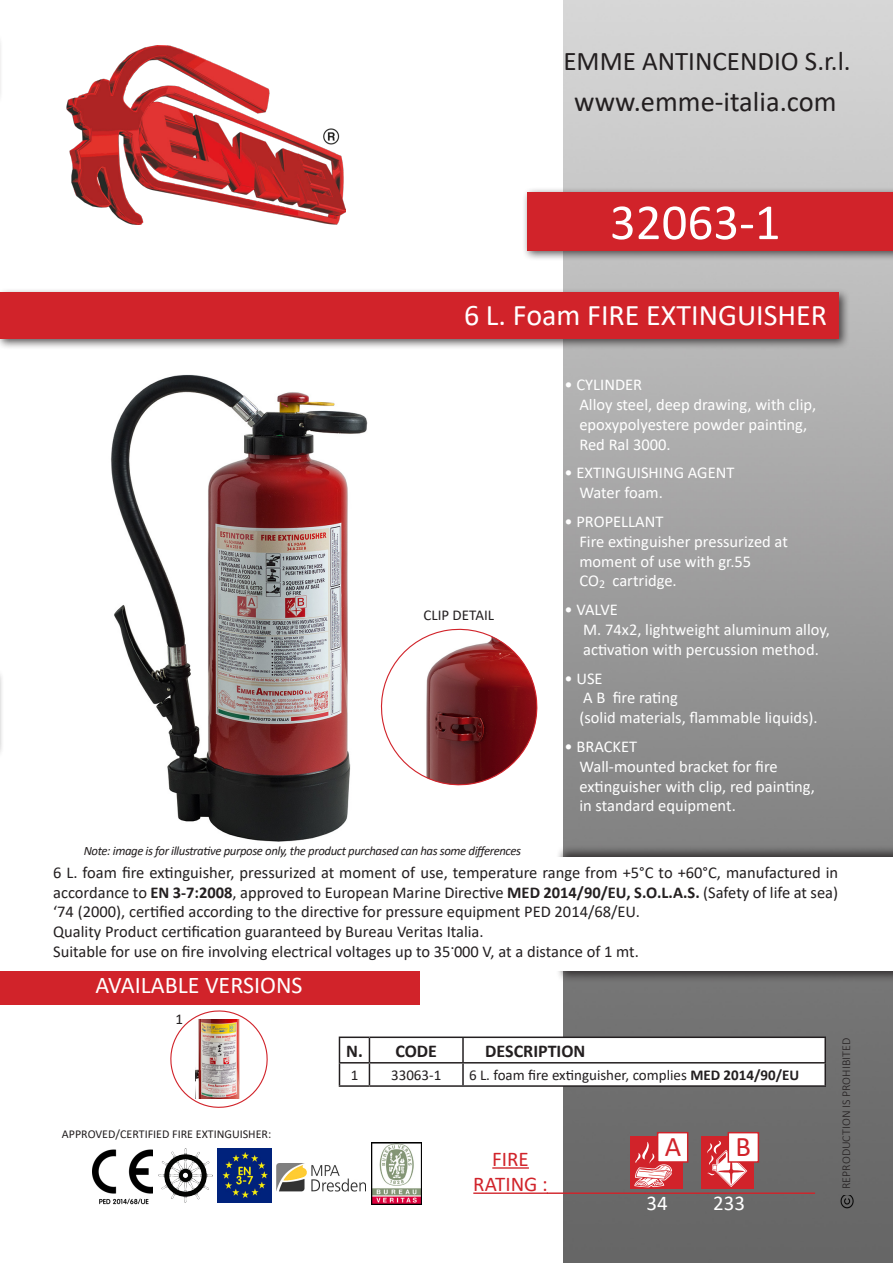
<style>
.page{position:relative;width:893px;height:1263px;background:#fff}
.page>*{position:absolute;margin:0;border:0;box-sizing:border-box;transform-origin:0 0}
.t1{font:51px "Calibri";color:#fff}
.t2{font:30px "Calibri";color:#fff}
.t3{font:28.5px "Calibri";color:#231f20}
.codice_tabella{font:28.5px "Calibri";color:#d1232a}
.t4{font:27px "Calibri";color:#231f20}
.codice_tabella-2{font:24px "Calibri";color:#fff}
.codice_tabella-3{font:21px "Calibri";color:#d1232a}
.codice_tabella-4{font:21px "Calibri";color:#fff}
.codice_tabella-5{font:700 18px "Calibri";color:#231f20}
.codice_tabella-6{font:16.5px/19.8px "Calibri";color:#231f20;text-align:justify}
.codice_tabella-7{font:16.5px "Calibri";color:#fff}
.codice_tabella-8{font:15px "Calibri";color:#231f20}
.codice_tabella-9{font:italic 12.75px "Calibri";letter-spacing:-.03em;color:#231f20}
.codice_tabella-10{font:12px "Calibri";color:#231f20}
.t5{font:300 12px "Calibri";color:#231f20}
.s1{font-weight:700}
</style>
<div class="page">
<hr style="left:0;top:667px;width:4px;height:93px;background:#f8f7f8">
<hr style="left:0;top:671px;width:1px;height:76px;background:#d2222a">
<img style="left:563px;top:0;width:330px;height:1263px">
<img style="left:67px;top:45px;width:278px;height:180px">
<div style="left:522px;top:187px;width:371px;height:75px;background:#231f20;opacity:.75"></div>
<div style="left:527px;top:192px;width:366px;height:58px;background:#d1232a"></div>
<div style="left:0;top:288px;width:850px;height:62px;background:#231f20;opacity:.75"></div>
<div style="left:0;top:293px;width:839px;height:46px;background:#d1232a"></div>
<div style="left:0;top:971px;width:420px;height:34px;background:#d1232a"></div>
<img style="left:839px;top:1195px;width:15px;height:14px">
<div style="left:556px;top:853px;width:337px;height:130px;background:#231f20;opacity:.75"></div>
<div style="left:556px;top:844px;width:337px;height:130px;background:#231f20;opacity:.75"></div>
<div style="left:556px;top:857px;width:337px;height:113px;background:#fff"></div>
<hr style="left:0;top:31px;width:3px;height:75px;background:#fafafa">
<hr style="left:0;top:289px;width:1px;height:62px;background:#fff">
<img style="left:111px;top:374px;width:257px;height:468px">
<hr style="left:492px;top:1167px;width:37px;height:2px;background:#d1232a">
<hr style="left:473px;top:1192px;width:75px;height:2px;background:#d1232a">
<hr style="left:339px;top:1036px;width:30px;height:2px;background:#231f20">
<hr style="left:369px;top:1036px;width:94px;height:2px;background:#231f20">
<hr style="left:463px;top:1036px;width:363px;height:2px;background:#231f20">
<hr style="left:824px;top:1038px;width:2px;height:24px;background:#231f20">
<svg style="left:339px;top:1037px;width:486px;height:48px"></svg>
<hr style="left:463px;top:1062px;width:363px;height:1px;background:#231f20">
<hr style="left:462px;top:1063px;width:2px;height:22px;background:#231f20">
<hr style="left:824px;top:1063px;width:2px;height:22px;background:#231f20">
<hr style="left:339px;top:1085px;width:30px;height:2px;background:#231f20">
<hr style="left:369px;top:1085px;width:94px;height:2px;background:#231f20">
<hr style="left:463px;top:1085px;width:363px;height:2px;background:#231f20">
<img style="left:371px;top:1142px;width:50px;height:63px">
<img style="left:93px;top:1149px;width:59px;height:56px">
<img style="left:218px;top:1148px;width:54px;height:54px">
<hr style="left:547px;top:1192px;width:268px;height:2px;background:#d1232a">
<img style="left:170px;top:1010px;width:98px;height:98px">
<img style="left:276px;top:1163px;width:89px;height:28px">
<svg style="left:380px;top:628px;width:158px;height:158px"></svg>
<img style="left:159px;top:1148px;width:53px;height:54px">
<div style="left:631px;top:1137px;width:52px;height:52px;background:#d1232a"></div>
<svg style="left:634px;top:1142px;width:38px;height:45px"></svg>
<div style="left:701px;top:1137px;width:53px;height:52px;background:#d1232a"></div>
<svg style="left:707px;top:1141px;width:40px;height:46px"></svg>
<div style="left:728px;top:1132px;width:31px;height:31px;background:#fff;border:2px solid #d1232a"></div>
<div style="left:657px;top:1132px;width:31px;height:31px;background:#fff;border:2px solid #d1232a"></div>
<h3 class="t4" style="left:563px;top:43px;width:289px">EMME ANTINCENDIO S.r.l.</h3>
<h3 class="t3" style="left:574px;top:82px;width:264px">www.emme-italia.com</h3>
<p class="t1" style="left:610px;top:187px;width:172px">32063-1</p>
<p class="t2" style="left:464px;top:294px;width:365px">6 L. Foam FIRE EXTINGUISHER</p>
<p class="codice_tabella-8" style="left:423px;top:604px;width:72px">CLIP DETAIL</p>
<p class="codice_tabella-9" style="left:84px;top:842px;width:439px">Note: image is for illustrative purpose only, the product purchased can has some differences</p>
<p class="codice_tabella-7" style="left:564px;top:373px;width:79px">• CYLINDER</p>
<p class="codice_tabella-7" style="left:579px;top:393px;width:238px">Alloy steel, deep drawing, with clip,</p>
<p class="codice_tabella-7" style="left:579px;top:413px;width:229px">epoxypolyestere powder painting,</p>
<p class="codice_tabella-7" style="left:579px;top:433px;width:93px">Red Ral 3000.</p>
<p class="codice_tabella-7" style="left:564px;top:461px;width:171px">• EXTINGUISHING AGENT</p>
<p class="codice_tabella-7" style="left:579px;top:481px;width:85px">Water foam.</p>
<p class="codice_tabella-7" style="left:564px;top:510px;width:100px">• PROPELLANT</p>
<p class="codice_tabella-7" style="left:579px;top:530px;width:210px">Fire extinguisher pressurized at</p>
<p class="codice_tabella-7" style="left:579px;top:550px;width:173px">moment of use with gr.55</p>
<p class="codice_tabella-7" style="left:579px;top:569px;width:99px">CO<sub>2</sub> cartridge.</p>
<p class="codice_tabella-7" style="left:564px;top:598px;width:55px">• VALVE</p>
<p class="codice_tabella-7" style="left:583px;top:618px;width:248px">M. 74x2, lightweight aluminum alloy,</p>
<p class="codice_tabella-7" style="left:583px;top:638px;width:237px">activation with percussion method.</p>
<p class="codice_tabella-7" style="left:564px;top:667px;width:40px">• USE</p>
<p class="codice_tabella-7" style="left:583px;top:686px;width:96px">A B fire rating</p>
<p class="codice_tabella-7" style="left:579px;top:706px;width:240px">(solid materials, flammable liquids).</p>
<p class="codice_tabella-7" style="left:564px;top:735px;width:74px">• BRACKET</p>
<p class="codice_tabella-7" style="left:579px;top:755px;width:200px">Wall-mounted bracket for fire</p>
<p class="codice_tabella-7" style="left:579px;top:775px;width:237px">extinguisher with clip, red painting,</p>
<p class="codice_tabella-7" style="left:579px;top:794px;width:158px">in standard equipment.</p>
<p class="codice_tabella-6" style="left:53px;top:862px;width:786px">6 L. foam fire extinguisher, pressurized at moment of use, temperature range from +5°C to +60°C, manufactured in accordance to <span class="s1">EN 3-7:2008</span>, approved to European Marine Directive <span class="s1">MED 2014/90/EU, S.O.L.A.S.</span> (Safety of life at sea) ‘74 (2000), certified according to the directive for pressure equipment PED 2014/68/EU.</p>
<p class="codice_tabella-6" style="left:53px;top:921px;width:432px">Quality Product certification guaranteed by Bureau Veritas Italia.</p>
<p class="codice_tabella-6" style="left:53px;top:941px;width:587px">Suitable for use on fire involving electrical voltages up to 35 000 V, at a distance of 1 mt.</p>
<p class="codice_tabella-6" style="left:451px;top:933px;width:6px">.</p>
<p class="codice_tabella-2" style="left:95px;top:968px;width:209px">AVAILABLE VERSIONS</p>
<p class="codice_tabella-8" style="left:176px;top:1009px;width:9px">1</p>
<p class="codice_tabella-10" style="left:62px;top:1125px;width:211px">APPROVED/CERTIFIED FIRE EXTINGUISHER:</p>
<p class="codice_tabella-5" style="left:346px;top:1038px;width:18px">N.</p>
<p class="codice_tabella-5" style="left:395px;top:1038px;width:43px">CODE</p>
<p class="codice_tabella-5" style="left:485px;top:1038px;width:102px">DESCRIPTION</p>
<p class="codice_tabella-8" style="left:351px;top:1065px;width:9px">1</p>
<p class="codice_tabella-8" style="left:391px;top:1065px;width:52px">33063-1</p>
<p class="codice_tabella-8" style="left:469px;top:1065px;width:332px">6 L. foam fire extinguisher, complies <span class="s1">MED 2014/90/EU</span></p>
<p class="codice_tabella-3" style="left:492px;top:1144px;width:38px">FIRE</p>
<p class="codice_tabella-3" style="left:473px;top:1169px;width:76px">RATING :</p>
<p class="codice_tabella" style="left:665px;top:1127px;width:18px">A</p>
<p class="codice_tabella" style="left:735px;top:1127px;width:17px">B</p>
<p class="codice_tabella-4" style="left:646px;top:1188px;width:23px">34</p>
<p class="codice_tabella-4" style="left:713px;top:1188px;width:33px">233</p>
<p class="t5" style="left:839px;top:1189px;width:152px;rotate:-90deg">REPRODUCTION IS PROHIBITED</p>
</div>
